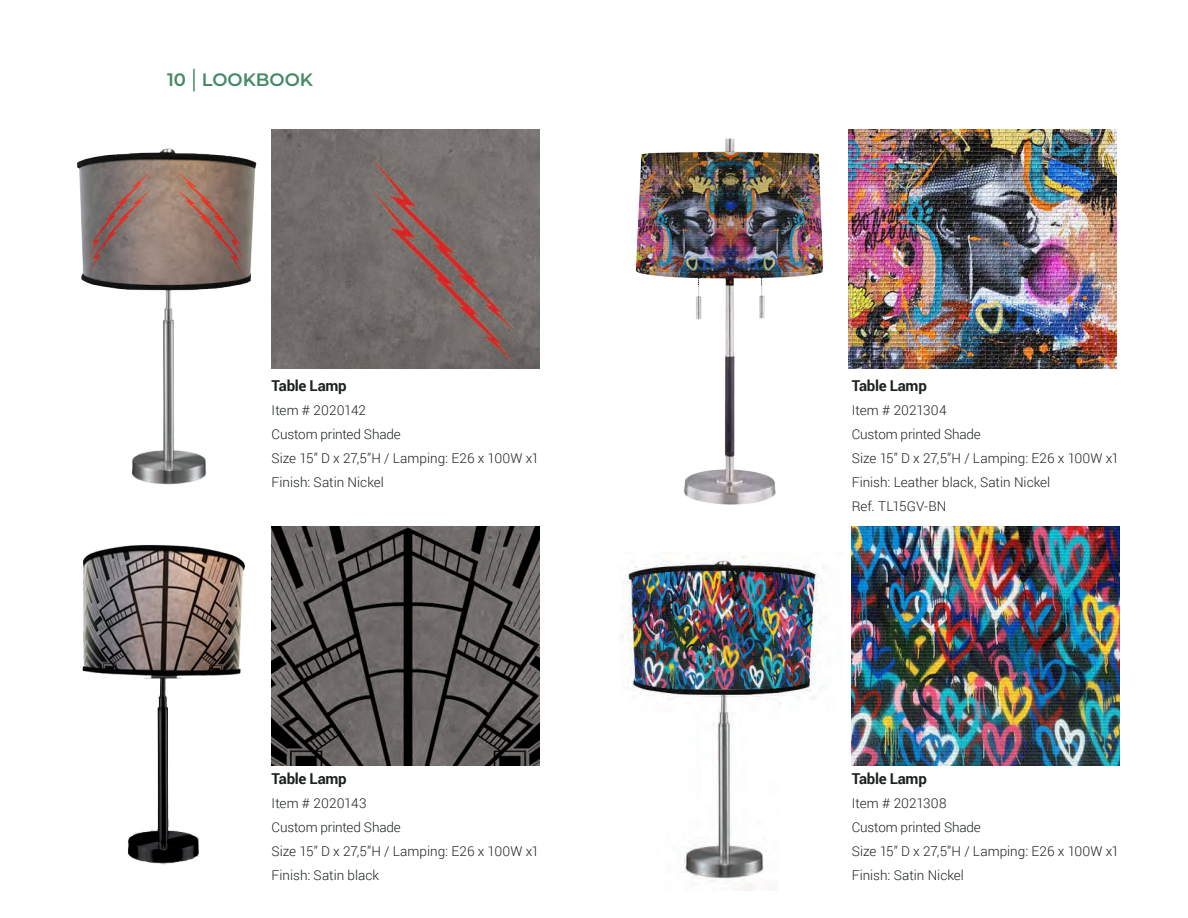
<style>
.page{position:relative;width:1188px;height:918px;background:#fff}
.page>*{position:absolute;margin:0;border:0;box-sizing:border-box;transform-origin:0 0}
.t1{font:600 18px "Montserrat";color:#458a66}
.t2{font:700 15px "Roboto";letter-spacing:-.015em;color:#1c2120}
.t3{font:300 13.5px "Roboto";color:#1c2120}
</style>
<div class="page">
<hr style="left:193px;top:69px;width:2px;height:22px;background:#458a66">
<img style="left:272px;top:130px;width:267px;height:239px">
<img style="left:77px;top:139px;width:195px;height:346px">
<img style="left:272px;top:527px;width:267px;height:238px">
<img style="left:82px;top:536px;width:190px;height:329px">
<img style="left:635px;top:130px;width:214px;height:375px">
<img style="left:849px;top:130px;width:267px;height:239px">
<img style="left:621px;top:556px;width:204px;height:335px">
<img style="left:852px;top:527px;width:267px;height:238px">
<h1 class="t1" style="left:167px;top:67px;width:147px">10 LOOKBOOK</h1>
<p class="t2" style="left:272px;top:375px;width:77px">Table Lamp</p>
<p class="t3" style="left:272px;top:400px;width:96px">Item # 2020142</p>
<p class="t3" style="left:272px;top:424px;width:131px">Custom printed Shade</p>
<p class="t3" style="left:272px;top:448px;width:269px">Size 15” D x 27,5”H / Lamping: E26 x 100W x1</p>
<p class="t3" style="left:272px;top:472px;width:114px">Finish: Satin Nickel</p>
<p class="t2" style="left:272px;top:769px;width:77px">Table Lamp</p>
<p class="t3" style="left:272px;top:794px;width:96px">Item # 2020143</p>
<p class="t3" style="left:272px;top:818px;width:131px">Custom printed Shade</p>
<p class="t3" style="left:272px;top:842px;width:269px">Size 15” D x 27,5”H / Lamping: E26 x 100W x1</p>
<p class="t3" style="left:272px;top:866px;width:109px">Finish: Satin black</p>
<p class="t2" style="left:852px;top:375px;width:77px">Table Lamp</p>
<p class="t3" style="left:852px;top:400px;width:96px">Item # 2021304</p>
<p class="t3" style="left:852px;top:424px;width:131px">Custom printed Shade</p>
<p class="t3" style="left:852px;top:448px;width:269px">Size 15” D x 27,5”H / Lamping: E26 x 100W x1</p>
<p class="t3" style="left:852px;top:472px;width:200px">Finish: Leather black, Satin Nickel</p>
<p class="t3" style="left:852px;top:496px;width:96px">Ref. TL15GV-BN</p>
<p class="t2" style="left:852px;top:769px;width:77px">Table Lamp</p>
<p class="t3" style="left:852px;top:794px;width:96px">Item # 2021308</p>
<p class="t3" style="left:852px;top:818px;width:131px">Custom printed Shade</p>
<p class="t3" style="left:852px;top:842px;width:269px">Size 15” D x 27,5”H / Lamping: E26 x 100W x1</p>
<p class="t3" style="left:852px;top:866px;width:114px">Finish: Satin Nickel</p>
</div>
